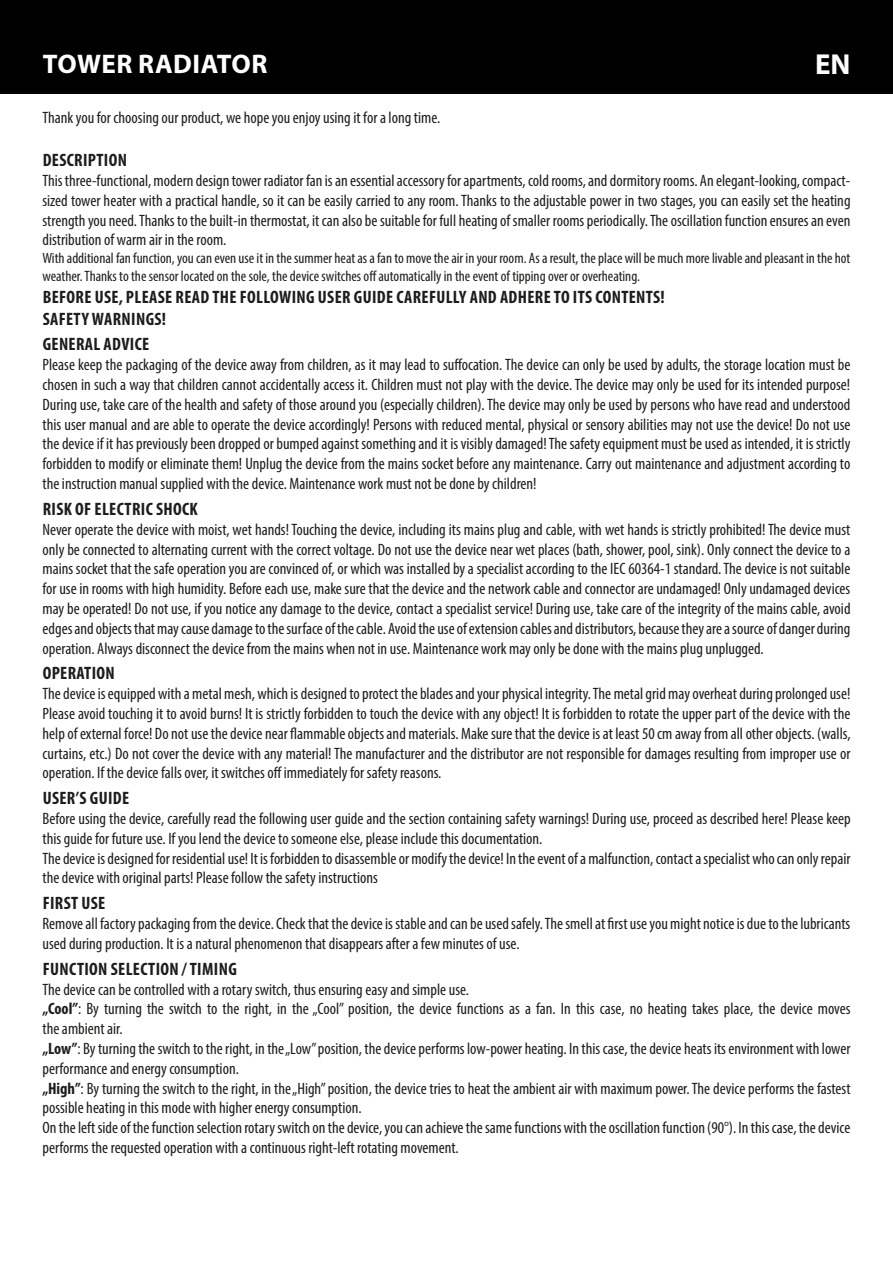
<style>
.page{position:relative;width:893px;height:1263px;background:#fff}
.page>*{position:absolute;margin:0;border:0;box-sizing:border-box;transform-origin:0 0}
.t1{font:700 28.95px "Myriad Pro";color:#fff}
.t2{font:700 27px "Myriad Pro";letter-spacing:.02em;color:#fff}
.t3{font:700 condensed 18px/21.6px "Myriad Pro";letter-spacing:.02em;color:#1d1d1b}
.t4{font:condensed 16.5px/19.8px "Myriad Pro";color:#1d1d1b;text-align:justify}
.t5{font:condensed 15px/18px "Myriad Pro";color:#1d1d1b}
.s1{font-weight:700}
</style>
<div class="page">
<div style="left:0;top:0;width:893px;height:93px;background:#000"></div>
<h2 class="t2" style="left:43px;top:46px;width:226px">TOWER RADIATOR</h2>
<h1 class="t1" style="left:815px;top:45px;width:37px">EN</h1>
<p class="t4" style="left:43px;top:107px;width:399px">Thank you for choosing our product, we hope you enjoy using it for a long time.</p>
<p class="t3" style="left:43px;top:149px;width:86px">DESCRIPTION</p>
<p class="t4" style="left:43px;top:170px;width:809px">This three-functional, modern design tower radiator fan is an essential accessory for apartments, cold rooms, and dormitory rooms. An elegant-looking, compact&shy;sized tower heater with a practical handle, so it can be easily carried to any room. Thanks to the adjustable power in two stages, you can easily set the heating strength you need. Thanks to the built-in thermostat, it can also be suitable for full heating of smaller rooms periodically. The oscillation function ensures an even distribution of warm air in the room.</p>
<p class="t5" style="left:43px;top:249px;width:809px">With additional fan function, you can even use it in the summer heat as a fan to move the air in your room. As a result, the place will be much more livable and pleasant in the hot weather. Thanks to the sensor located on the sole, the device switches off automatically in the event of tipping over or overheating.</p>
<p class="t3" style="left:43px;top:286px;width:624px">BEFORE USE, PLEASE READ THE FOLLOWING USER GUIDE CAREFULLY AND ADHERE TO ITS CONTENTS!<br>SAFETY WARNINGS!</p>
<p class="t3" style="left:43px;top:333px;width:108px">GENERAL ADVICE</p>
<p class="t4" style="left:43px;top:355px;width:810px">Please keep the packaging of the device away from children, as it may lead to suffocation. The device can only be used by adults, the storage location must be chosen in such a way that children cannot accidentally access it. Children must not play with the device. The device may only be used for its intended purpose!<br>During use, take care of the health and safety of those around you (especially children). The device may only be used by persons who have read and understood this user manual and are able to operate the device accordingly! Persons with reduced mental, physical or sensory abilities may not use the device! Do not use the device if it has previously been dropped or bumped against something and it is visibly damaged! The safety equipment must be used as intended, it is strictly forbidden to modify or eliminate them! Unplug the device from the mains socket before any maintenance. Carry out maintenance and adjustment according to the instruction manual supplied with the device. Maintenance work must not be done by children!</p>
<p class="t3" style="left:43px;top:498px;width:157px">RISK OF ELECTRIC SHOCK</p>
<p class="t4" style="left:43px;top:519px;width:810px">Never operate the device with moist, wet hands! Touching the device, including its mains plug and cable, with wet hands is strictly prohibited! The device must only be connected to alternating current with the correct voltage. Do not use the device near wet places (bath, shower, pool, sink). Only connect the device to a mains socket that the safe operation you are convinced of, or which was installed by a specialist according to the IEC 60364-1 standard. The device is not suitable for use in rooms with high humidity. Before each use, make sure that the device and the network cable and connector are undamaged! Only undamaged devices may be operated! Do not use, if you notice any damage to the device, contact a specialist service! During use, take care of the integrity of the mains cable, avoid edges and objects that may cause damage to the surface of the cable. Avoid the use of extension cables and distributors, because they are a source of danger during operation. Always disconnect the device from the mains when not in use. Maintenance work may only be done with the mains plug unplugged.</p>
<p class="t3" style="left:43px;top:662px;width:74px">OPERATION</p>
<p class="t4" style="left:43px;top:684px;width:810px">The device is equipped with a metal mesh, which is designed to protect the blades and your physical integrity. The metal grid may overheat during prolonged use!<br>Please avoid touching it to avoid burns! It is strictly forbidden to touch the device with any object! It is forbidden to rotate the upper part of the device with the help of external force! Do not use the device near flammable objects and materials. Make sure that the device is at least 50 cm away from all other objects. (walls, curtains, etc.) Do not cover the device with any material! The manufacturer and the distributor are not responsible for damages resulting from improper use or operation. If the device falls over, it switches off immediately for safety reasons.</p>
<p class="t3" style="left:43px;top:787px;width:88px">USER’S GUIDE</p>
<p class="t4" style="left:43px;top:808px;width:809px;text-align:left">Before using the device, carefully read the following user guide and the section containing safety warnings! During use, proceed as described here! Please keep this guide for future use. If you lend the device to someone else, please include this documentation.<br>The device is designed for residential use! It is forbidden to disassemble or modify the device! In the event of a malfunction, contact a specialist who can only repair the device with original parts! Please follow the safety instructions</p>
<p class="t3" style="left:43px;top:892px;width:64px">FIRST USE</p>
<p class="t4" style="left:43px;top:913px;width:809px">Remove all factory packaging from the device. Check that the device is stable and can be used safely. The smell at first use you might notice is due to the lubricants used during production. It is a natural phenomenon that disappears after a few minutes of use.</p>
<p class="t3" style="left:43px;top:957px;width:196px">FUNCTION SELECTION / TIMING</p>
<p class="t4" style="left:43px;top:979px;width:810px;text-align:left">The device can be controlled with a rotary switch, thus ensuring easy and simple use.<br><span class="s1">„Cool”</span>: By turning the switch to the right, in the „Cool” position, the device functions as a fan. In this case, no heating takes place, the device moves the ambient air.<br><span class="s1">„Low”</span>: By turning the switch to the right, in the „Low” position, the device performs low-power heating. In this case, the device heats its environment with lower performance and energy consumption.<br><span class="s1">„High”</span>: By turning the switch to the right, in the „High” position, the device tries to heat the ambient air with maximum power. The device performs the fastest possible heating in this mode with higher energy consumption.<br>On the left side of the function selection rotary switch on the device, you can achieve the same functions with the oscillation function (90°). In this case, the device performs the requested operation with a continuous right-left rotating movement.</p>
</div>
